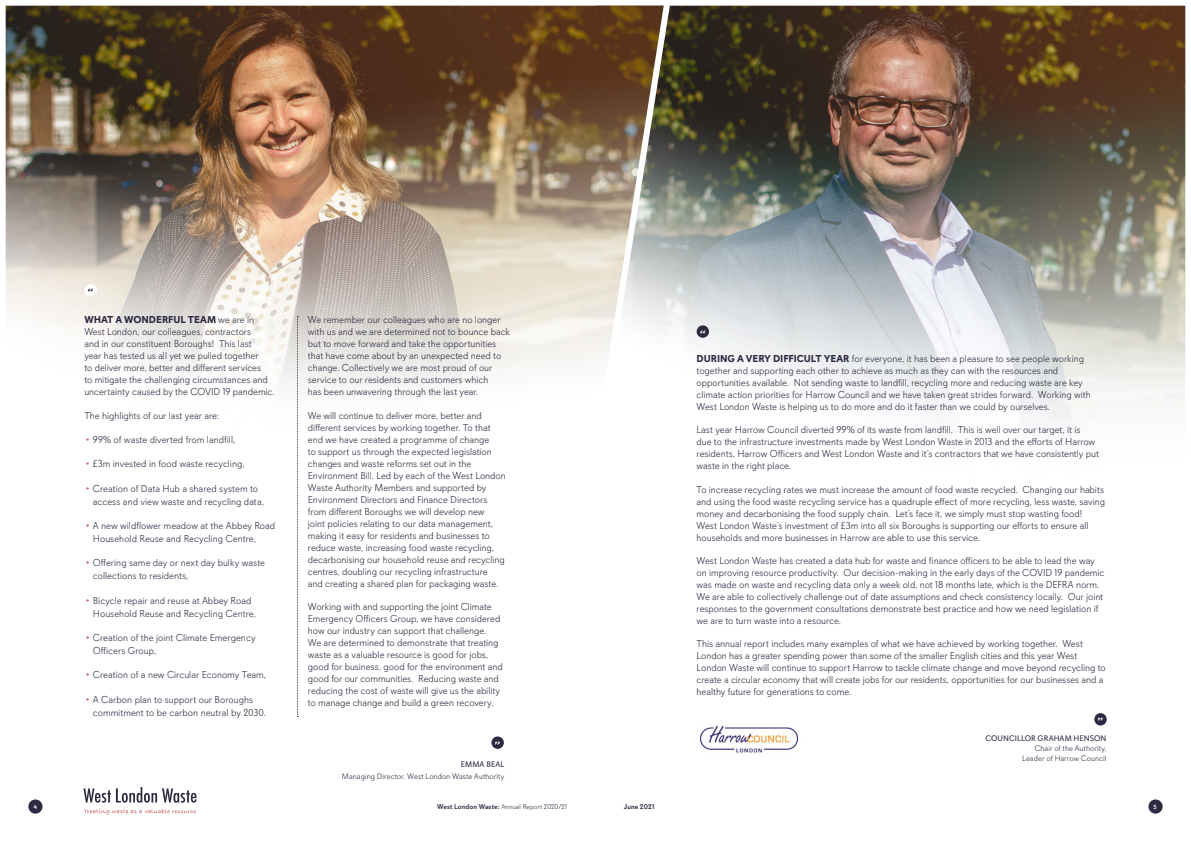
<style>
.page{position:relative;width:1191px;height:842px;background:#fff}
.page>*{position:absolute;margin:0;border:0;box-sizing:border-box;transform-origin:0 0}
.t1{font:14.6px "Davis Sans";color:#fff}
.t2{font:14.6px "Davis Sans";color:#2d2940}
.t3{font:300 10px/12px "Davis Sans";letter-spacing:-.005em;color:#2d2940}
.t4{font:300 8px/10px "Davis Sans";letter-spacing:.005em;color:#2d2940;text-align:right}
.t5{font:8px "Davis Sans";letter-spacing:.005em;color:#2d2940}
.t6{font:300 7px "Davis Sans";letter-spacing:.01em;color:#2d2940}
.t7{font:500 7px "Davis Sans";letter-spacing:.01em;color:#2d2940}
.t8{font:500 6px "Davis Sans";color:#fff}
.s1{font-weight:700}
.s2{font-weight:700;color:#e15d68}
.s3{font-weight:500}
</style>
<div class="page">
<img style="left:674px;top:6px;width:511px;height:416px">
<img style="left:6px;top:6px;width:523px;height:381px">
<svg style="left:529px;top:5px;width:145px;height:365px"></svg>
<svg style="left:83px;top:787px;width:113px;height:28px"></svg>
<div style="left:85px;top:284px;width:12px;height:13px;background:#fff;border-radius:50%"></div>
<div style="left:491px;top:736px;width:13px;height:13px;background:#2d2940;border-radius:50%"></div>
<div style="left:696px;top:325px;width:13px;height:13px;background:#2d2940;border-radius:50%"></div>
<div style="left:1094px;top:713px;width:12px;height:12px;background:#2d2940;border-radius:50%"></div>
<svg style="left:297px;top:316px;width:1px;height:401px"></svg>
<img style="left:700px;top:725px;width:98px;height:28px">
<div style="left:28px;top:799px;width:15px;height:15px;background:#2d2940;border-radius:50%"></div>
<div style="left:1148px;top:799px;width:14px;height:15px;background:#2d2940;border-radius:50%"></div>
<h1 class="t2" style="left:88px;top:286px;width:8px">“</h1>
<p class="t3" style="left:84px;top:314px;width:192px"><span class="s1">WHAT A WONDERFUL TEAM</span> we are in West London, our colleagues, contractors<br>and in our constituent Boroughs! This last<br>year has tested us all yet we pulled together<br>to deliver more, better and different services<br>to mitigate the challenging circumstances and uncertainty caused by the COVID 19 pandemic.</p>
<p class="t3" style="left:84px;top:409px;width:136px">The highlights of our last year are:</p>
<p class="t3" style="left:86px;top:434px;width:151px"><span class="s2">•</span> 99% of waste diverted from landfill,</p>
<p class="t3" style="left:86px;top:458px;width:160px"><span class="s2">•</span> £3m invested in food waste recycling,</p>
<p class="t3" style="left:93px;top:482px;width:173px;line-height:13px;text-indent:-7px"><span class="s2">•</span> Creation of Data Hub a shared system to access and view waste and recycling data,</p>
<p class="t3" style="left:93px;top:519px;width:184px;line-height:13px;text-indent:-7px"><span class="s2">•</span> A new wildflower meadow at the Abbey Road<br>Household Reuse and Recycling Centre,</p>
<p class="t3" style="left:93px;top:557px;width:174px;line-height:13px;text-indent:-7px"><span class="s2">•</span> Offering same day or next day bulky waste collections to residents,</p>
<p class="t3" style="left:93px;top:594px;width:165px;line-height:13px;text-indent:-7px"><span class="s2">•</span> Bicycle repair and reuse at Abbey Road<br>Household Reuse and Recycling Centre,</p>
<p class="t3" style="left:93px;top:631px;width:164px;line-height:13px;text-indent:-7px"><span class="s2">•</span> Creation of the joint Climate Emergency<br>Officers Group,</p>
<p class="t3" style="left:86px;top:669px;width:182px"><span class="s2">•</span> Creation of a new Circular Economy Team,</p>
<p class="t3" style="left:93px;top:693px;width:175px;line-height:13px;text-indent:-7px"><span class="s2">•</span> A Carbon plan to support our Boroughs commitment to be carbon neutral by 2030.</p>
<p class="t3" style="left:308px;top:314px;width:203px">We remember our colleagues who are no longer with us and we are determined not to bounce back but to move forward and take the opportunities that have come about by an unexpected need to change. Collectively we are most proud of our service to our residents and customers which<br>has been unwavering through the last year.</p>
<p class="t3" style="left:308px;top:409px;width:199px">We will continue to deliver more, better and different services by working together. To that end we have created a programme of change<br>to support us through the expected legislation changes and waste reforms set out in the Environment Bill. Led by each of the West London Waste Authority Members and supported by Environment Directors and Finance Directors from different Boroughs we will develop new<br>joint policies relating to our data management, making it easy for residents and businesses to reduce waste, increasing food waste recycling, decarbonising our household reuse and recycling centres, doubling our recycling infrastructure<br>and creating a shared plan for packaging waste.</p>
<p class="t3" style="left:308px;top:601px;width:196px">Working with and supporting the joint Climate Emergency Officers Group, we have considered how our industry can support that challenge.<br>We are determined to demonstrate that treating waste as a valuable resource is good for jobs, good for business, good for the environment and good for our communities. Reducing waste and reducing the cost of waste will give us the ability to manage change and build a green recovery.</p>
<h1 class="t1" style="left:500px;top:747px;width:8px;rotate:-180deg">“</h1>
<p class="t5" style="left:461px;top:759px;width:45px">EMMA BEAL</p>
<p class="t4" style="left:342px;top:771px;width:164px">Managing Director, West London Waste Authority</p>
<h1 class="t1" style="left:699px;top:327px;width:8px">“</h1>
<p class="t3" style="left:696px;top:353px;width:395px"><span class="s1">DURING A VERY DIFFICULT YEAR</span> for everyone, it has been a pleasure to see people working together and supporting each other to achieve as much as they can with the resources and opportunities available. Not sending waste to landfill, recycling more and reducing waste are key climate action priorities for Harrow Council and we have taken great strides forward. Working with West London Waste is helping us to do more and do it faster than we could by ourselves.</p>
<p class="t3" style="left:696px;top:424px;width:404px">Last year Harrow Council diverted 99% of its waste from landfill. This is well over our target, it is<br>due to the infrastructure investments made by West London Waste in 2013 and the efforts of Harrow residents, Harrow Officers and West London Waste and it’s contractors that we have consistently put waste in the right place.</p>
<p class="t3" style="left:696px;top:483px;width:410px">To increase recycling rates we must increase the amount of food waste recycled. Changing our habits and using the food waste recycling service has a quadruple effect of more recycling, less waste, saving money and decarbonising the food supply chain. Let’s face it, we simply must stop wasting food!<br>West London Waste’s investment of £3m into all six Boroughs is supporting our efforts to ensure all households and more businesses in Harrow are able to use this service.</p>
<p class="t3" style="left:696px;top:555px;width:409px">West London Waste has created a data hub for waste and finance officers to be able to lead the way on improving resource productivity. Our decision-making in the early days of the COVID 19 pandemic was made on waste and recycling data only a week old, not 18 months late, which is the DEFRA norm.<br>We are able to collectively challenge out of date assumptions and check consistency locally. Our joint responses to the government consultations demonstrate best practice and how we need legislation if we are to turn waste into a resource.</p>
<p class="t3" style="left:696px;top:638px;width:411px">This annual report includes many examples of what we have achieved by working together. West London has a greater spending power than some of the smaller English cities and this year West London Waste will continue to support Harrow to tackle climate change and move beyond recycling to create a circular economy that will create jobs for our residents, opportunities for our businesses and a healthy future for generations to come.</p>
<p class="t5" style="left:985px;top:734px;width:123px">COUNCILLOR GRAHAM HENSON</p>
<p class="t4" style="left:1022px;top:744px;width:86px">Chair of the Authority,<br>Leader of Harrow Council</p>
<h1 class="t1" style="left:1103px;top:724px;width:8px;rotate:-180deg">“</h1>
<p class="t8" style="left:34px;top:803px;width:5px">4</p>
<p class="t6" style="left:437px;top:803px;width:131px"><span class="s3">West London Waste:</span> Annual Report 2020/21</p>
<p class="t7" style="left:624px;top:802px;width:32px">June 2021</p>
<p class="t8" style="left:1153px;top:803px;width:5px">5</p>
</div>
